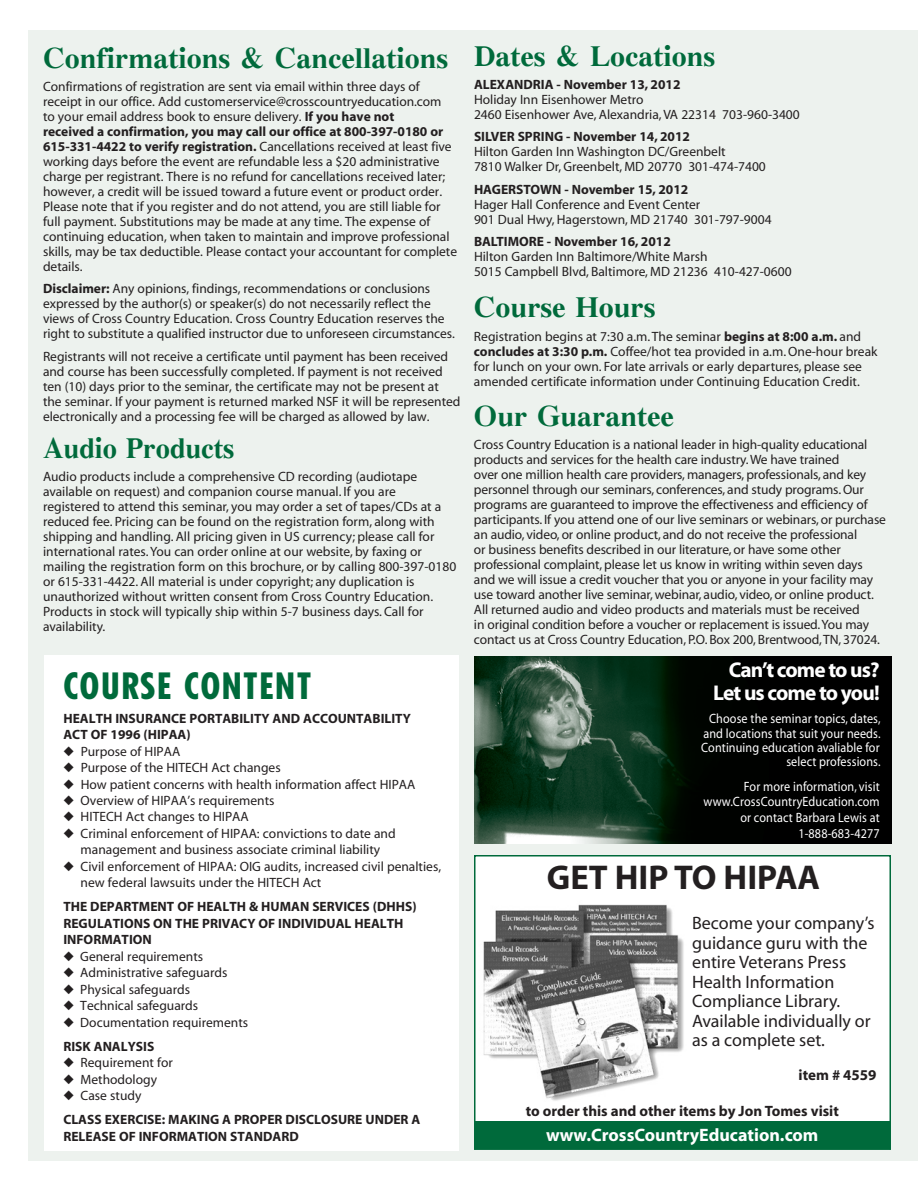
<style>
.page{position:relative;width:918px;height:1188px;background:#fff}
.page>*{position:absolute;margin:0;border:0;box-sizing:border-box;transform-origin:0 0}
.t1{font:800 condensed 36px "Tempo";letter-spacing:.05em;color:#006a3b}
.t2{font:700 34.5px "Myriad";color:#231f20}
.t3{font:700 30px "Pc Tennessee";color:#006a3b}
.t4{font:700 30px "Pc Tennessee";color:#006a3b;scale:.95 1}
.t5{font:700 21.45px/22.8px "Myriad";letter-spacing:-.04em;color:#fff;text-align:right}
.t6{font:18px/19.5px "Myriad";color:#231f20}
.t7{font:700 18px "Myriad";color:#fff}
.t8{font:700 15px "Myriad";color:#231f20}
.t9{font:13.5px/15px "Myriad";letter-spacing:-.005em;color:#231f20}
.t10{font:700 13.5px/16.5px "Myriad";color:#231f20}
.t11{font:13.5px/14.2px "Myriad";letter-spacing:.01em;color:#fff;text-align:right;scale:.9 1}
.s1{font-weight:700}
.s2{font-weight:400}
</style>
<div class="page">
<div style="left:28px;top:30px;width:890px;height:1131px;background:#edf2ee"></div>
<div style="left:44px;top:655px;width:414px;height:495px;background:#fff"></div>
<img style="left:477px;top:858px;width:411px;height:263px">
<div style="left:474px;top:855px;width:417px;height:295px;border:2px solid #006a3b"></div>
<div style="left:475px;top:1121px;width:415px;height:28px;background:#006a3b"></div>
<img style="left:475px;top:656px;width:416px;height:188px">
<h3 class="t3" style="left:43px;top:40px;width:407px">Confirmations &amp; Cancellations</h3>
<p class="t9" style="left:43px;top:79px;width:416px">Confirmations of registration are sent via email within three days of receipt in our office. Add customerservice@crosscountryeducation.com<br>to your email address book to ensure delivery. <span class="s1">If you have not<br>received a confirmation, you may call our office at 800-397-0180 or 615-331-4422 to verify registration.</span> Cancellations received at least five working days before the event are refundable less a $20 administrative charge per registrant. There is no refund for cancellations received later; however, a credit will be issued toward a future event or product order.<br>Please note that if you register and do not attend, you are still liable for full payment. Substitutions may be made at any time. The expense of continuing education, when taken to maintain and improve professional skills, may be tax deductible. Please contact your accountant for complete details.</p>
<p class="t9" style="left:43px;top:282px;width:414px"><span class="s1">Disclaimer:</span> Any opinions, findings, recommendations or conclusions expressed by the author(s) or speaker(s) do not necessarily reflect the views of Cross Country Education. Cross Country Education reserves the right to substitute a qualified instructor due to unforeseen circumstances.</p>
<p class="t9" style="left:43px;top:349px;width:419px">Registrants will not receive a certificate until payment has been received and course has been successfully completed. If payment is not received ten (10) days prior to the seminar, the certificate may not be present at the seminar. If your payment is returned marked NSF it will be represented electronically and a processing fee will be charged as allowed by law.</p>
<h3 class="t4" style="left:43px;top:430px;width:203px">Audio Products</h3>
<p class="t9" style="left:43px;top:469px;width:415px">Audio products include a comprehensive CD recording (audiotape available on request) and companion course manual. If you are<br>registered to attend this seminar, you may order a set of tapes/CDs at a reduced fee. Pricing can be found on the registration form, along with shipping and handling. All pricing given in US currency; please call for international rates. You can order online at our website, by faxing or mailing the registration form on this brochure, or by calling 800-397-0180 or 615-331-4422. All material is under copyright; any duplication is unauthorized without written consent from Cross Country Education.<br>Products in stock will typically ship within 5-7 business days. Call for availability.</p>
<h1 class="t1" style="left:63px;top:663px;width:249px">COURSE CONTENT</h1>
<p class="t10" style="left:63px;top:710px;width:349px">HEALTH INSURANCE PORTABILITY AND ACCOUNTABILITY<br>ACT OF 1996 (HIPAA)</p>
<p class="t9" style="left:63px;top:744px;width:118px">◆ Purpose of HIPAA</p>
<p class="t9" style="left:63px;top:761px;width:219px">◆ Purpose of the HITECH Act changes</p>
<p class="t9" style="left:63px;top:777px;width:354px">◆ How patient concerns with health information affect HIPAA</p>
<p class="t9" style="left:63px;top:794px;width:213px">◆ Overview of HIPAA’s requirements</p>
<p class="t9" style="left:63px;top:810px;width:187px">◆ HITECH Act changes to HIPAA</p>
<p class="t9" style="left:63px;top:826px;width:334px;line-height:16.5px;text-align:center">◆ Criminal enforcement of HIPAA: convictions to date and management and business associate criminal liability</p>
<p class="t9" style="left:81px;top:859px;width:362px;line-height:16.5px;text-indent:-17px">◆ Civil enforcement of HIPAA: OIG audits, increased civil penalties, new federal lawsuits under the HITECH Act</p>
<p class="t10" style="left:63px;top:899px;width:355px">THE DEPARTMENT OF HEALTH &amp; HUMAN SERVICES (DHHS)<br>REGULATIONS ON THE PRIVACY OF INDIVI DUAL HEALTH<br>INFORMATION</p>
<p class="t9" style="left:63px;top:950px;width:141px">◆ General requirements</p>
<p class="t9" style="left:63px;top:966px;width:166px">◆ Administrative safeguards</p>
<p class="t9" style="left:63px;top:983px;width:128px">◆ Physical safeguards</p>
<p class="t9" style="left:63px;top:999px;width:136px">◆ Technical safeguards</p>
<p class="t9" style="left:63px;top:1011px;width:186px;line-height:24px">◆ Documentation requirements<br><span class="s1">RISK ANALYSIS</span></p>
<p class="t9" style="left:63px;top:1056px;width:111px">◆ Requirement for</p>
<p class="t9" style="left:63px;top:1073px;width:95px">◆ Methodology</p>
<p class="t10" style="left:63px;top:1084px;width:358px;line-height:24px">◆ <span class="s2">Case study<br></span>CLASS EXERCISE: MAKI NG A PROPER DISCLOSURE UNDER A</p>
<p class="t10" style="left:63px;top:1129px;width:237px">RELEASE OF INFORMATION STANDARD</p>
<h3 class="t3" style="left:474px;top:38px;width:243px">Dates &amp; Locations</h3>
<p class="t10" style="left:474px;top:76px;width:9px">Alex</p>
<p class="t10" style="left:505px;top:76px;width:19px">andr</p>
<p class="t10" style="left:541px;top:76px;width:141px">ia - November 13, 2012</p>
<p class="t9" style="left:474px;top:92px;width:327px">Holiday Inn Eisenhower Metro<br>2460 Eisenhower Ave, Alexandria, VA 22314 703-960-3400</p>
<p class="t10" style="left:474px;top:129px;width:218px">Silver Spring - November 14, 2012</p>
<p class="t9" style="left:474px;top:145px;width:293px">Hilton Garden Inn Washington DC/Greenbelt<br>7810 Walker Dr, Greenbelt, MD 20770 301-474-7400</p>
<p class="t10" style="left:474px;top:182px;width:36px">Hagersto</p>
<p class="t10" style="left:540px;top:182px;width:150px">wn - November 15, 2012</p>
<p class="t9" style="left:474px;top:197px;width:299px">Hager Hall Conference and Event Center<br>901 Dual Hwy, Hagerstown, MD 21740 301-797-9004</p>
<p class="t10" style="left:474px;top:234px;width:44px">Baltimore</p>
<p class="t10" style="left:547px;top:234px;width:125px">- November 16, 2012</p>
<p class="t9" style="left:474px;top:250px;width:319px">Hilton Garden Inn Baltimore/White Marsh<br>5015 Campbell Blvd, Baltimore, MD 21236 410-427-0600</p>
<h3 class="t3" style="left:474px;top:289px;width:183px">Course Hours</h3>
<p class="t9" style="left:474px;top:329px;width:405px">Registration begins at 7:30 a.m. The seminar <span class="s1">begins at 8:00 a.m.</span> and <span class="s1">concludes at 3:30 p.m.</span> Coffee/hot tea provided in a.m. One-hour break for lunch on your own. For late arrivals or early departures, please see amended certificate information under Continuing Education Credit.</p>
<h3 class="t3" style="left:474px;top:398px;width:201px">Our Guarantee</h3>
<p class="t9" style="left:474px;top:437px;width:413px">Cross Country Education is a national leader in high-quality educational products and services for the health care industry. We have trained<br>over one million health care providers, managers, professionals, and key personnel through our seminars, conferences, and study programs. Our programs are guaranteed to improve the effectiveness and efficiency of participants. If you attend one of our live seminars or webinars, or purchase an audio, video, or online product, and do not receive the professional<br>or business benefits described in our literature, or have some other professional complaint, please let us know in writing within seven days and we will issue a credit voucher that you or anyone in your facility may use toward another live seminar, webinar, audio, video, or online product.<br>All returned audio and video products and materials must be received<br>in original condition before a voucher or replacement is issued. You may contact us at Cross Country Education, P.O. Box 200, Brentwood, TN, 37024.</p>
<h3 class="t5" style="left:713px;top:660px;width:168px">Can’t come to us?<br>Let us come to you!</h3>
<p class="t11" style="left:701px;top:712px;width:201px">Choose the seminar topics, dates, and locations that suit your needs.<br>Continuing education avaliable for select professions.</p>
<p class="t11" style="left:704px;top:779px;width:197px;line-height:15.8px">For more information, visit www.CrossCountryEducation.com or contact Barbara Lewis at<br>1-888-683-4277</p>
<h2 class="t2" style="left:547px;top:860px;width:21px">Get</h2>
<h2 class="t2" style="left:615px;top:860px;width:207px">Hip to Hipaa</h2>
<h3 class="t6" style="left:692px;top:914px;width:184px">Become your company’s guidance guru with the entire Veterans Press<br>Health Information<br>Compliance Library.<br>Available individually or as a complete set.</h3>
<p class="t8" style="left:799px;top:1067px;width:79px">item # 4559</p>
<p class="t8" style="left:526px;top:1103px;width:315px">to order this and other items by Jon Tomes visit</p>
<h3 class="t7" style="left:546px;top:1126px;width:274px">www.CrossCountryEducation.com</h3>
</div>
